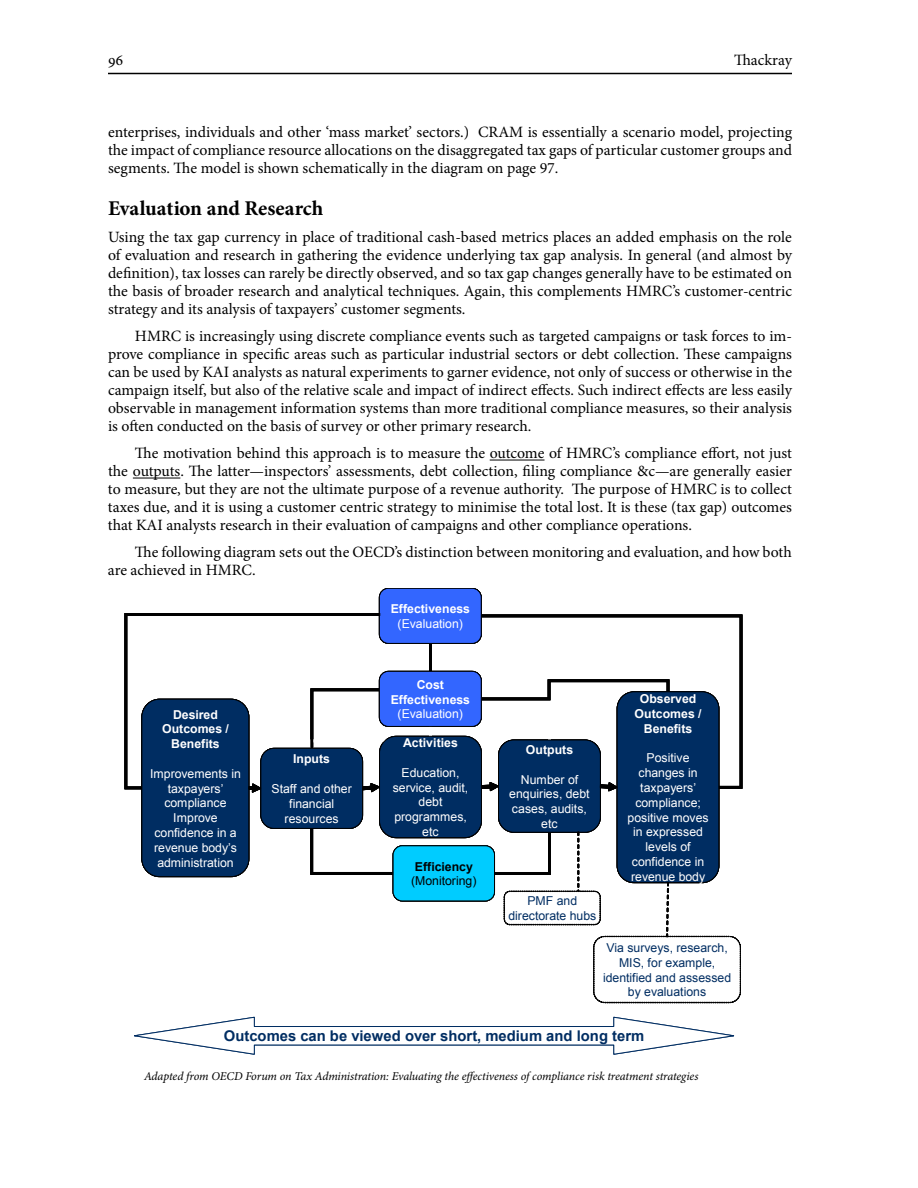
<style>
.page{position:relative;width:918px;height:1188px;background:#fff}
.page>*{position:absolute;margin:0;border:0;box-sizing:border-box;transform-origin:0 0}
.t1{font:700 21px "Minion Pro";color:#000}
.t2{font:15.75px/18px "Minion Pro";color:#000;text-align:justify}
.t3{font:700 14.85px "Arial";color:#002d62}
.t4{font:12.3px/14.9px "Arial";color:#fff;text-align:center}
.t5{font:700 12.3px/14.9px "Arial";letter-spacing:.005em;color:#fff;text-align:center}
.t6{font:12.3px/14.9px "Arial";color:#002d62;text-align:center}
.t7{font:12.3px "Arial";color:#000}
.t8{font:700 12.3px "Arial";color:#000}
.t9{font:italic 12px "Minion Pro";letter-spacing:-.01em;color:#000}
</style>
<div class="page">
<hr style="left:108px;top:73px;width:684px;height:1px;background:#000">
<hr style="left:490px;top:460px;width:55px;height:1px;background:#000">
<hr style="left:133px;top:478px;width:47px;height:1px;background:#000">
<svg style="left:134px;top:1016px;width:601px;height:39px"></svg>
<hr style="left:429px;top:643px;width:3px;height:28px;background:#000">
<div style="left:379px;top:588px;width:103px;height:56px;background:#36f;border:1px solid #000;border-radius:9px"></div>
<div style="left:379px;top:671px;width:103px;height:56px;background:#36f;border:1px solid #000;border-radius:9px"></div>
<div style="left:141px;top:699px;width:108px;height:178px;background:#002d62;border:1px solid #000;border-radius:18px"></div>
<div style="left:260px;top:748px;width:103px;height:81px;background:#002d62;border:1px solid #000;border-radius:13px"></div>
<div style="left:380px;top:736px;width:101px;height:102px;background:#002d62;border-radius:17px"></div>
<div style="left:379px;top:736px;width:103px;height:102px;border:1px solid #000;border-radius:17px"></div>
<div style="left:498px;top:740px;width:103px;height:93px;background:#002d62;border:1px solid #000;border-radius:15px"></div>
<div style="left:617px;top:692px;width:102px;height:191px;background:#002d62;border-radius:17px"></div>
<div style="left:393px;top:845px;width:102px;height:56px;background:#0cf;border:1px solid #000;border-radius:9px"></div>
<svg style="left:309px;top:826px;width:87px;height:50px"></svg>
<svg style="left:478px;top:613px;width:265px;height:177px"></svg>
<svg style="left:125px;top:612px;width:258px;height:179px"></svg>
<svg style="left:249px;top:784px;width:12px;height:8px"></svg>
<svg style="left:362px;top:783px;width:18px;height:9px"></svg>
<svg style="left:481px;top:782px;width:18px;height:9px"></svg>
<svg style="left:600px;top:782px;width:18px;height:9px"></svg>
<svg style="left:492px;top:829px;width:249px;height:174px"></svg>
<p class="t2" style="left:108px;top:51px;width:17px">96</p>
<p class="t2" style="left:734px;top:51px;width:59px">Thackray</p>
<p class="t2" style="left:108px;top:123px;width:686px">enterprises, individuals and other ‘mass market’ sectors.) CRAM is essentially a scenario model, projecting the impact of compliance resource allocations on the disaggregated tax gaps of particular customer groups and segments. The model is shown schematically in the diagram on page 97.</p>
<h1 class="t1" style="left:108px;top:194px;width:217px">Evaluation and Research</h1>
<p class="t2" style="left:108px;top:228px;width:686px">Using the tax gap currency in place of traditional cash-based metrics places an added emphasis on the role of evaluation and research in gathering the evidence underlying tax gap analysis. In general (and almost by definition), tax losses can rarely be directly observed, and so tax gap changes generally have to be estimated on the basis of broader research and analytical techniques. Again, this complements HMRC’s customer-centric strategy and its analysis of taxpayers’ customer segments.</p>
<p class="t2" style="left:108px;top:328px;width:686px;text-indent:27px">HMRC is increasingly using discrete compliance events such as targeted campaigns or task forces to im&shy;prove compliance in specific areas such as particular industrial sectors or debt collection. These campaigns can be used by KAI analysts as natural experiments to garner evidence, not only of success or otherwise in the campaign itself, but also of the relative scale and impact of indirect effects. Such indirect effects are less easily observable in management information systems than more traditional compliance measures, so their analysis is often conducted on the basis of survey or other primary research.</p>
<p class="t2" style="left:108px;top:445px;width:686px;text-indent:27px">The motivation behind this approach is to measure the outcome of HMRC’s compliance effort, not just the outputs. The latter—inspectors’ assessments, debt collection, filing compliance &amp;c—are generally easier to measure, but they are not the ultimate purpose of a revenue authority. The purpose of HMRC is to collect taxes due, and it is using a customer centric strategy to minimise the total lost. It is these (tax gap) outcomes that KAI analysts research in their evaluation of campaigns and other compliance operations.</p>
<p class="t2" style="left:108px;top:544px;width:685px;text-indent:27px">The following diagram sets out the OECD’s distinction between monitoring and evaluation, and how both are achieved in HMRC.</p>
<p class="t5" style="left:391px;top:602px;width:81px">Effectiveness</p>
<p class="t4" style="left:398px;top:616px;width:67px">(Evaluation)</p>
<p class="t5" style="left:391px;top:677px;width:81px">Cost<br>Effectiveness</p>
<p class="t5" style="left:173px;top:707px;width:46px">Desired</p>
<p class="t4" style="left:398px;top:707px;width:67px">(Evaluation)</p>
<p class="t5" style="left:162px;top:722px;width:69px">Outcomes /<br>Benefits</p>
<p class="t4" style="left:150px;top:766px;width:92px">Improvements in taxpayers’ compliance<br>Improve confidence in a revenue body’s administration</p>
<p class="t5" style="left:403px;top:736px;width:56px">Activities</p>
<p class="t4" style="left:393px;top:765px;width:77px">Education, service, audit, debt programmes, etc</p>
<p class="t5" style="left:293px;top:752px;width:38px">Inputs</p>
<p class="t4" style="left:272px;top:781px;width:82px">Staff and other financial resources</p>
<p class="t8" style="left:415px;top:858px;width:60px">Efficiency</p>
<p class="t7" style="left:411px;top:873px;width:67px">(Monitoring)</p>
<p class="t5" style="left:526px;top:743px;width:49px">Outputs</p>
<p class="t4" style="left:509px;top:772px;width:82px">Number of enquiries, debt cases, audits, etc</p>
<p class="t6" style="left:508px;top:894px;width:89px">PMF and directorate hubs</p>
<p class="t5" style="left:635px;top:692px;width:69px">Observed<br>Outcomes /<br>Benefits</p>
<p class="t4" style="left:628px;top:751px;width:83px">Positive changes in taxpayers’ compliance; positive moves in expressed levels of confidence in revenue body</p>
<p class="t6" style="left:603px;top:940px;width:130px">Via surveys, research,<br>MIS, for example, identified and assessed by evaluations</p>
<p class="t3" style="left:224px;top:1026px;width:422px">Outcomes can be viewed over short, medium and long term</p>
<p class="t9" style="left:144px;top:1068px;width:556px">Adapted from OECD Forum on Tax Administration: Evaluating the effectiveness of compliance risk treatment strategies</p>
</div>
